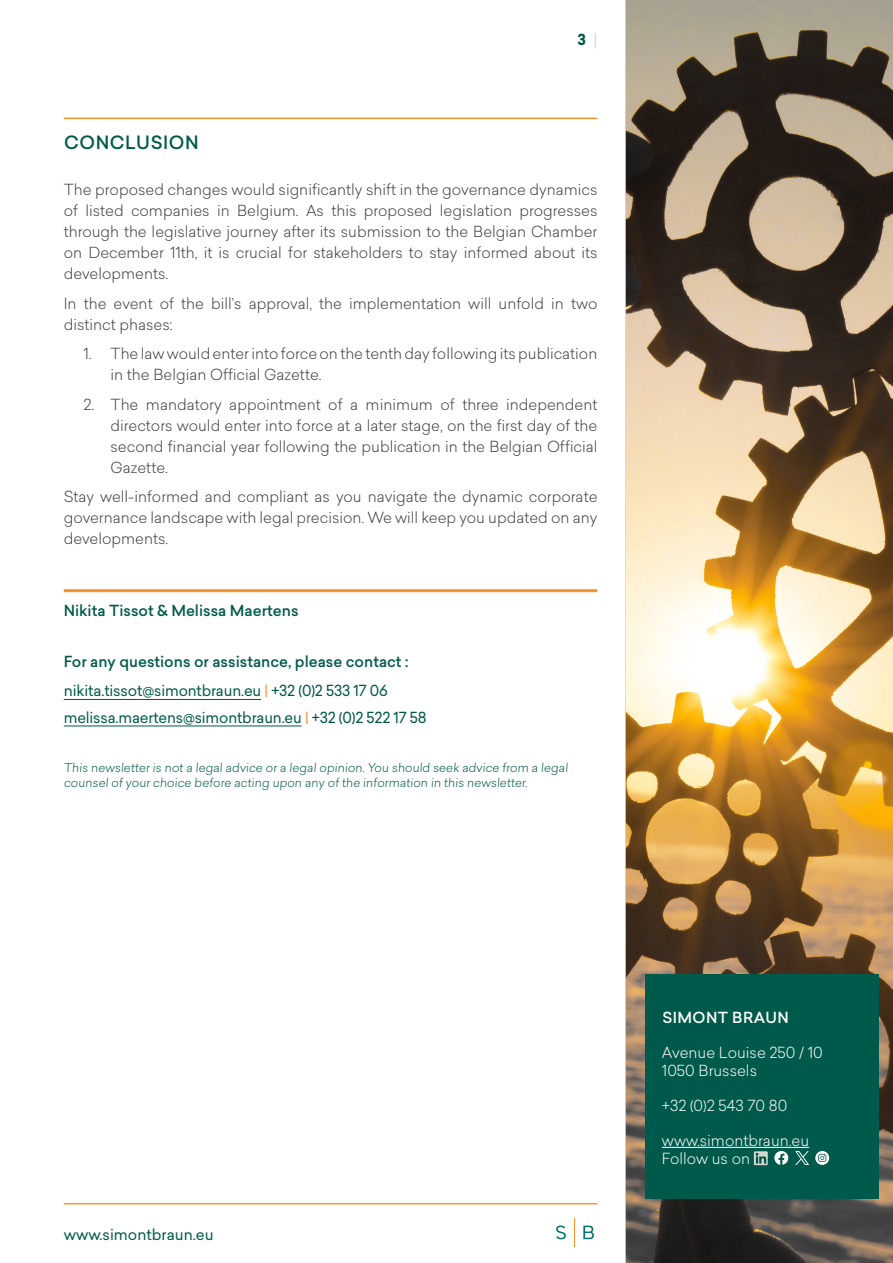
<style>
.page{position:relative;width:893px;height:1263px;background:#fff}
.page>*{position:absolute;margin:0;border:0;box-sizing:border-box;transform-origin:0 0}
.Titre_1_-_green_bold_underlined{font:500 18px "Sailec";letter-spacing:.03em;color:#005a4b}
.Liste{font:300 15px/21px "Sailec";color:#3e3e3f;text-align:justify}
.Liste-2{font:15px "Sailec";letter-spacing:-.01em;color:#005a4b}
.t1{font:300 15px/18px "Sailec";color:#fff}
.Liste-3{font:500 15px "Sailec";color:#005a4b}
.t2{font:500 15px "Sailec";letter-spacing:.03em;color:#fff}
.t3{font:700 15px "Sailec";color:#005a4b}
.t4{font:300 12px/15px "Sailec";color:#005a4b}
.s1{font-family:"Klavika";font-weight:500;color:#d1d7d1}
.s2{color:#f7932c}
</style>
<div class="page">
<hr style="left:64px;top:1203px;width:533px;height:1px;background:#f7932c">
<svg style="left:574px;top:1218px;width:1px;height:28px"></svg>
<svg style="left:556px;top:1225px;width:10px;height:14px"></svg>
<svg style="left:583px;top:1225px;width:11px;height:14px"></svg>
<img style="left:626px;top:0;width:267px;height:1263px">
<div style="left:645px;top:974px;width:234px;height:224px;background:#005a4b"></div>
<hr style="left:662px;top:1147px;width:147px;height:1px;background:#fff">
<svg style="left:774px;top:1151px;width:14px;height:14px"></svg>
<svg style="left:754px;top:1151px;width:14px;height:14px"></svg>
<svg style="left:815px;top:1151px;width:14px;height:14px"></svg>
<svg style="left:795px;top:1151px;width:14px;height:14px"></svg>
<hr style="left:64px;top:118px;width:533px;height:1px;background:#f7932c">
<hr style="left:64px;top:699px;width:197px;height:1px;background:#005a4b">
<hr style="left:64px;top:726px;width:238px;height:1px;background:#005a4b">
<hr style="left:64px;top:589px;width:533px;height:3px;background:#f7932c">
<p class="t3" style="left:578px;top:28px;width:21px">3 <span class="s1">|</span></p>
<p class="Titre_1_-_green_bold_underlined" style="left:64px;top:130px;width:136px">CONCLUSION</p>
<p class="Liste" style="left:64px;top:179px;width:535px">The proposed changes would significantly shift in the governance dynamics of listed companies in Belgium. As this proposed legislation progresses through the legislative journey after its submission to the Belgian Chamber on December 11th, it is crucial for stakeholders to stay informed about its developments.</p>
<p class="Liste" style="left:64px;top:292px;width:535px">In the event of the bill’s approval, the implementation will unfold in two distinct phases:</p>
<p class="Liste" style="left:111px;top:343px;width:488px;text-indent:-27px">1. The law would enter into force on the tenth day following its publication in the Belgian Official Gazette.</p>
<p class="Liste" style="left:111px;top:393px;width:488px;text-indent:-27px">2. The mandatory appointment of a minimum of three independent directors would enter into force at a later stage, on the first day of the second financial year following the publication in the Belgian Official Gazette.</p>
<p class="Liste" style="left:64px;top:486px;width:535px">Stay well-informed and compliant as you navigate the dynamic corporate governance landscape with legal precision. We will keep you updated on any developments.</p>
<p class="Liste-3" style="left:64px;top:600px;width:236px">Nikita Tissot &amp; Melissa Maertens</p>
<p class="Liste-3" style="left:64px;top:651px;width:346px">For any questions or assistance, please contact :</p>
<p class="Liste-2" style="left:64px;top:680px;width:326px">nikita.tissot@simontbraun.eu <span class="s2">|</span> +32 (0)2 533 17 06</p>
<p class="Liste-2" style="left:64px;top:707px;width:364px">melissa.maertens@simontbraun.eu <span class="s2">|</span> +32 (0)2 522 17 58</p>
<p class="t4" style="left:64px;top:760px;width:507px">This newsletter is not a legal advice or a legal opinion. You should seek advice from a legal counsel of your choice before acting upon any of the information in this newsletter.</p>
<p class="Liste-2" style="left:64px;top:1223px;width:151px">www.simontbraun.eu</p>
<p class="t2" style="left:662px;top:1007px;width:128px">SIMONT BRAUN</p>
<p class="t1" style="left:662px;top:1043px;width:162px">Avenue Louise 250 / 10<br>1050 Brussels</p>
<p class="t1" style="left:662px;top:1096px;width:127px">+32 (0)2 543 70 80</p>
<p class="t1" style="left:662px;top:1131px;width:149px">www.simontbraun.eu<br>Follow us on</p>
</div>
